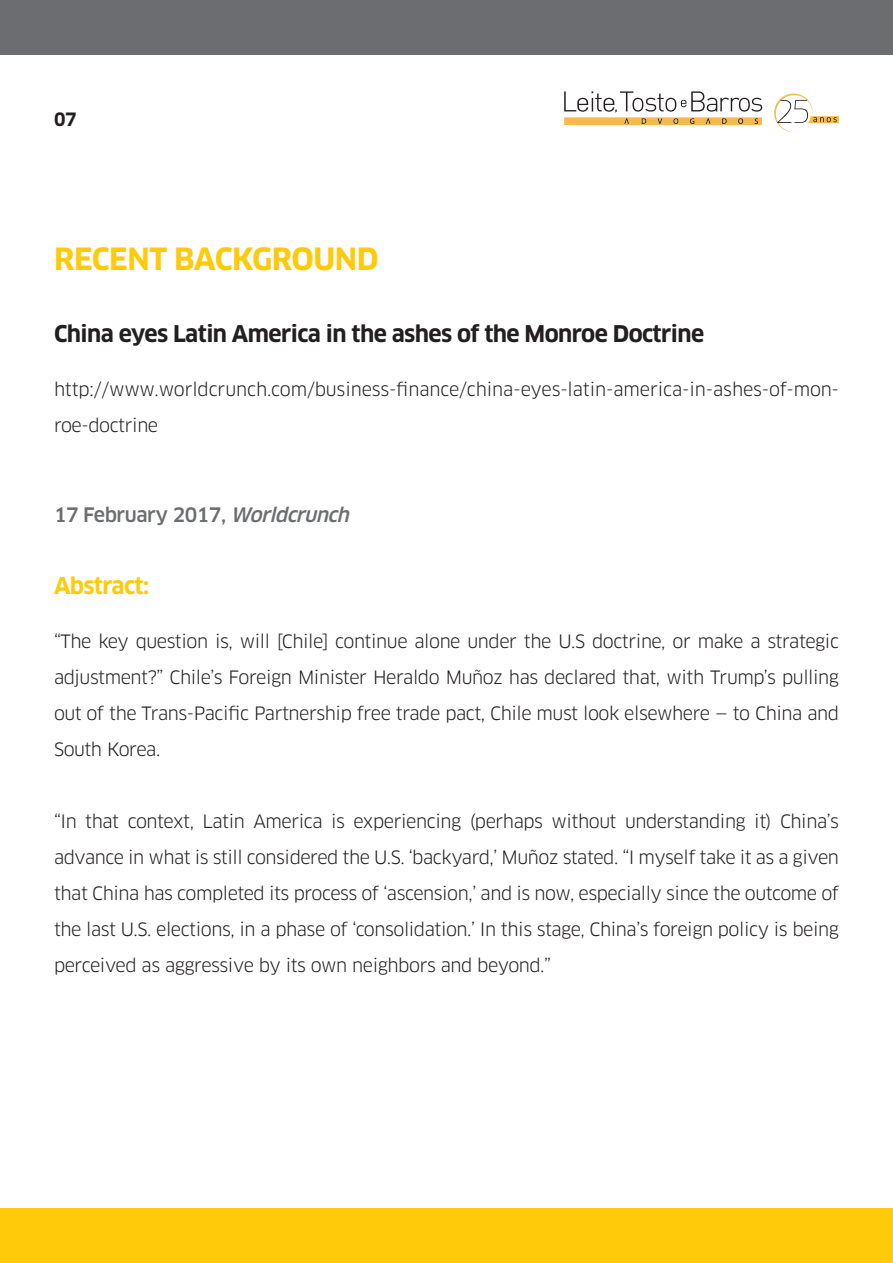
<style>
.page{position:relative;width:893px;height:1263px;background:#fff}
.page>*{position:absolute;margin:0;border:0;box-sizing:border-box;transform-origin:0 0}
.t1{font:700 30px "Clan OT";letter-spacing:-.015em;color:#feca0a}
.t2{font:700 22.5px "Clan OT";letter-spacing:-.025em;color:#231f20}
.t3{font:700 22.5px "Clan OT";letter-spacing:-.025em;color:#feca0a}
.t4{font:500 19.5px "Clan OT";letter-spacing:-.025em;color:#6c6d70}
.t5{font:18px/36px "Clan OT";letter-spacing:-.025em;color:#231f20;text-align:justify}
.t6{font:18px/36px "Clan OT";letter-spacing:-.005em;color:#231f20}
.t7{font:700 18px "Clan OT";color:#231f20}
.s1{font-style:italic}
</style>
<div class="page">
<div style="left:0;top:1209px;width:893px;height:54px;background:#feca0a"></div>
<svg style="left:774px;top:93px;width:65px;height:40px"></svg>
<svg style="left:564px;top:91px;width:198px;height:34px"></svg>
<div style="left:0;top:0;width:893px;height:54px;background:#6c6d70"></div>
<p class="t7" style="left:54px;top:109px;width:24px">07</p>
<p class="t1" style="left:54px;top:242px;width:326px">RECENT BACKGROUND</p>
<p class="t2" style="left:54px;top:321px;width:652px">China eyes Latin America in the ashes of the Monroe Doctrine</p>
<p class="t6" style="left:54px;top:371px;width:786px">http://www.worldcrunch.com/business-finance/china-eyes-latin-america-in-ashes-of-mon&shy;roe-doctrine</p>
<p class="t4" style="left:54px;top:503px;width:302px">17 February 2017, <span class="s1">Worldcrunch</span></p>
<p class="t3" style="left:54px;top:573px;width:97px">Abstract:</p>
<p class="t5" style="left:54px;top:623px;width:787px">“The key question is, will [Chile] continue alone under the U.S doctrine, or make a strategic adjustment?” Chile’s Foreign Minister Heraldo Muñoz has declared that, with Trump’s pulling out of the Trans-Pacific Partnership free trade pact, Chile must look elsewhere — to China and South Korea.</p>
<p class="t5" style="left:54px;top:803px;width:786px">“In that context, Latin America is experiencing (perhaps without understanding it) China’s advance in what is still considered the U.S. ‘backyard,’ Muñoz stated. “I myself take it as a given that China has completed its process of ‘ascension,’ and is now, especially since the outcome of the last U.S. elections, in a phase of ‘consolidation.’ In this stage, China’s foreign policy is being perceived as aggressive by its own neighbors and beyond.”</p>
</div>
